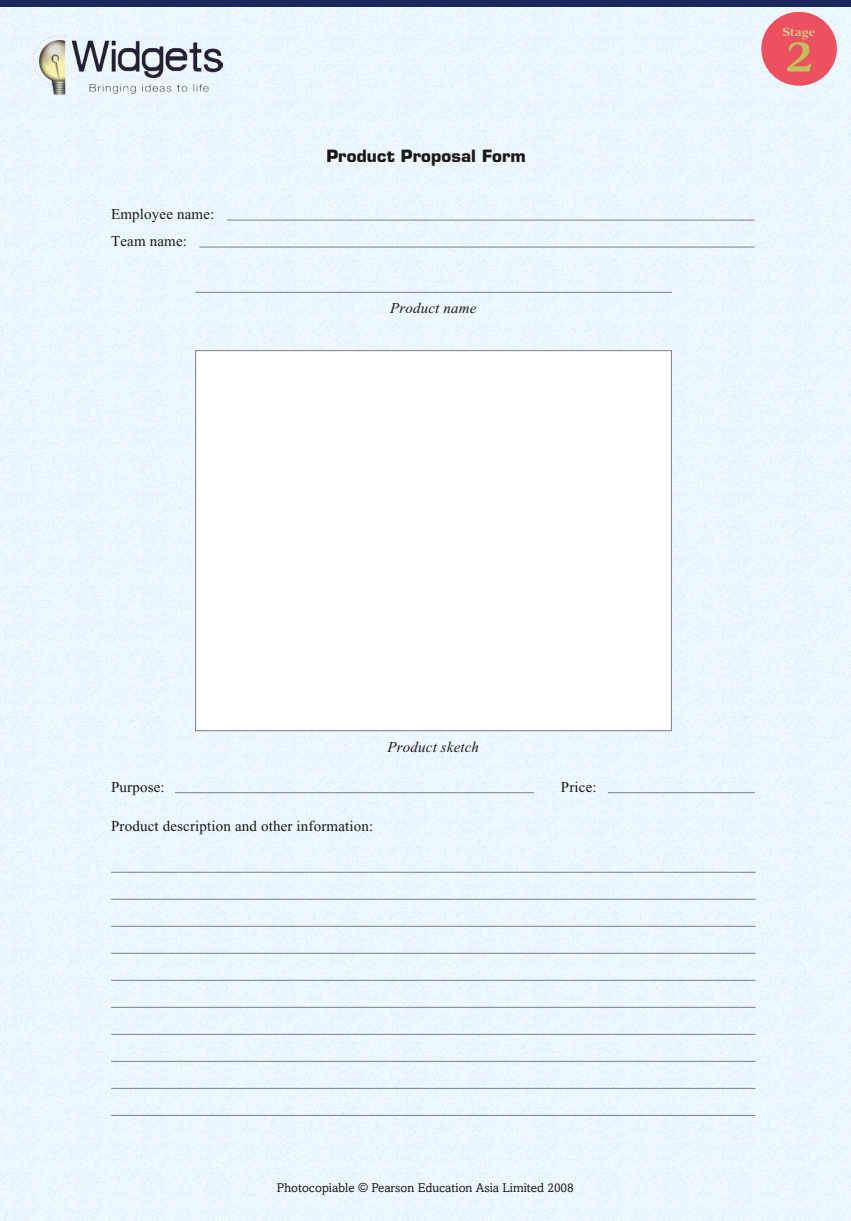
<style>
.page{position:relative;width:851px;height:1221px;background:#fff}
.page>*{position:absolute;margin:0;border:0;box-sizing:border-box;transform-origin:0 0}
.t1{font:500 64.95px "Visage";color:#c0c05d;scale:.86 1}
.t2{font:700 16.5px "Eurostile";letter-spacing:.005em;color:#1a1818}
.widgets_bold_heading_full_page{font:15px/27px "Times New Roman";letter-spacing:.01em;color:#1a1818}
.widgets_bold_heading_full_page-2{font:italic 15px "Times New Roman";letter-spacing:.01em;color:#1a1818}
.t3{font:12.75px "Amasis";color:#1a1818}
.t4{font:700 12.6px "Visage";letter-spacing:-.005em;color:#d1d08a}
</style>
<div class="page">
<div style="left:0;top:7px;width:850px;height:1213px;background:#ecf6fe"></div>
<div style="left:0;top:0;width:850px;height:7px;background:#1d275b"></div>
<hr style="left:227px;top:220px;width:527px;height:1px;background:#788086">
<hr style="left:199px;top:247px;width:555px;height:1px;background:#788086">
<hr style="left:175px;top:792px;width:358px;height:1px;background:#788086">
<hr style="left:608px;top:792px;width:146px;height:1px;background:#788086">
<hr style="left:111px;top:871px;width:644px;height:1px;background:#788086">
<hr style="left:111px;top:898px;width:644px;height:1px;background:#788086">
<hr style="left:111px;top:925px;width:644px;height:1px;background:#788086">
<hr style="left:111px;top:952px;width:644px;height:1px;background:#788086">
<hr style="left:111px;top:979px;width:644px;height:1px;background:#788086">
<hr style="left:111px;top:1006px;width:644px;height:1px;background:#788086">
<hr style="left:111px;top:1033px;width:644px;height:1px;background:#788086">
<hr style="left:111px;top:1060px;width:644px;height:1px;background:#788086">
<hr style="left:111px;top:1087px;width:644px;height:1px;background:#788086">
<hr style="left:111px;top:1114px;width:644px;height:1px;background:#788086">
<hr style="left:195px;top:292px;width:476px;height:1px;background:#788086">
<div style="left:195px;top:350px;width:476px;height:380px;background:#fff"></div>
<img style="left:26px;top:24px;width:196px;height:81px">
<div style="left:761px;top:12px;width:75px;height:74px;background:#ed505e;border-radius:50%"></div>
<p class="widgets_bold_heading_full_page" style="left:111px;top:200px;width:105px">Employee name:<br>Team name:</p>
<p class="t2" style="left:326px;top:146px;width:201px">Product Proposal Form</p>
<p class="widgets_bold_heading_full_page-2" style="left:390px;top:300px;width:88px">Product name</p>
<p class="widgets_bold_heading_full_page-2" style="left:387px;top:738px;width:93px">Product sketch</p>
<p class="widgets_bold_heading_full_page" style="left:111px;top:773px;width:55px">Purpose:</p>
<p class="widgets_bold_heading_full_page" style="left:561px;top:773px;width:37px">Price:</p>
<p class="widgets_bold_heading_full_page" style="left:111px;top:812px;width:263px">Product description and other information:</p>
<p class="t3" style="left:277px;top:1180px;width:298px">Photocopiable © Pearson Education Asia Limited 2008</p>
<p class="t4" style="left:782px;top:24px;width:34px">Stage</p>
<p class="t1" style="left:784px;top:10px;width:35px">2</p>
</div>
